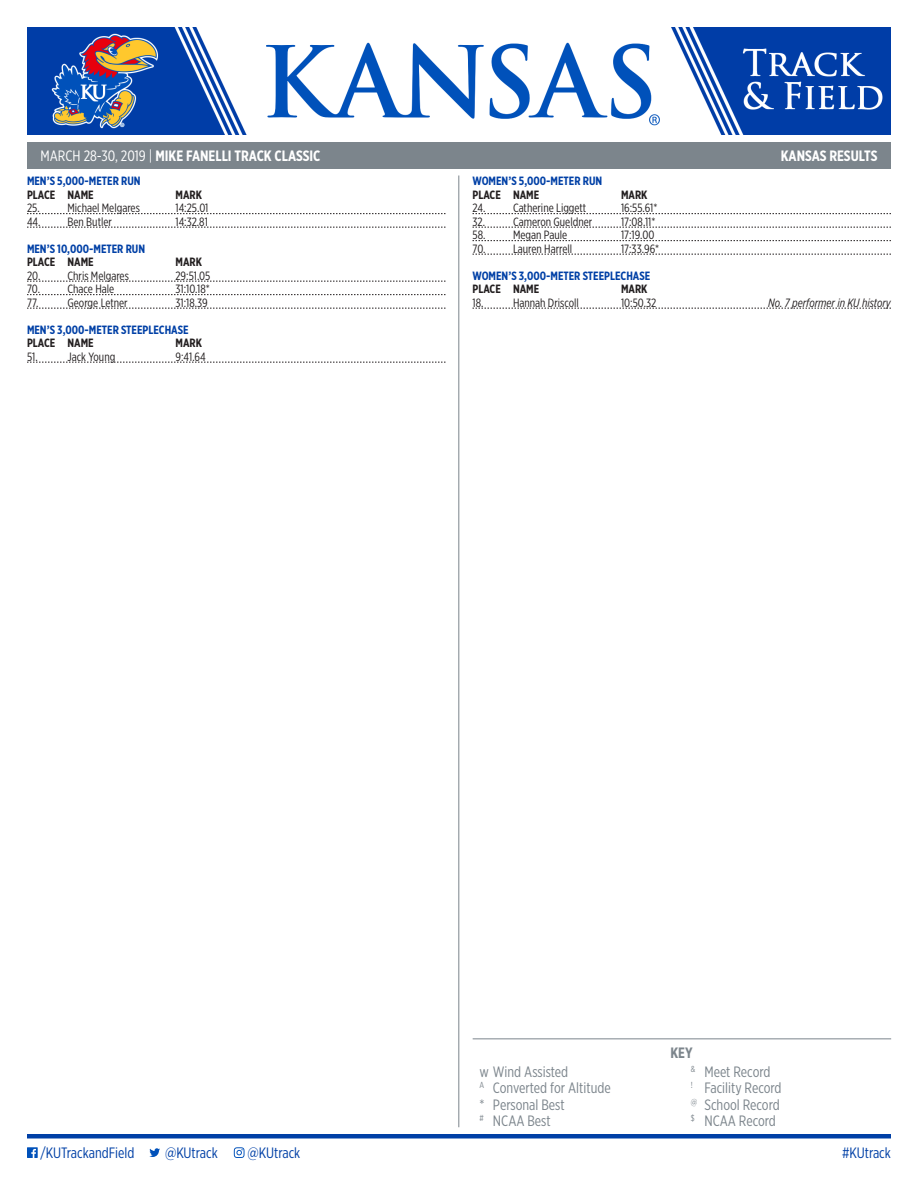
<style>
.page{position:relative;width:918px;height:1188px;background:#fff}
.page>*{position:absolute;margin:0;border:0;box-sizing:border-box;transform-origin:0 0}
.t1{font:15px "Gotham X Narrow";color:#7c858c}
.t2{font:700 15px "Gotham X Narrow";color:#fff}
.t3{font:15px "Gotham X Narrow";color:#0040a6}
.t4{font:700 15px "Gotham X Narrow";color:#7c858c}
.t5{font:12px "Gotham X Narrow";color:#231f20}
.t6{font:700 12px "Gotham X Narrow";color:#0040a6}
.t7{font:700 12px "Gotham X Narrow";color:#231f20}
.t8{font:italic 12px "Gotham X Narrow";color:#231f20}
.s1{font-weight:400}
</style>
<div class="page">
<img style="left:27px;top:27px;width:864px;height:108px">
<hr style="left:27px;top:1134px;width:864px;height:4px;background:#0040a6">
<div style="left:27px;top:1147px;width:11px;height:11px;background:#0051ba"></div>
<svg style="left:31px;top:1149px;width:5px;height:9px"></svg>
<svg style="left:234px;top:1147px;width:11px;height:11px"></svg>
<svg style="left:149px;top:1148px;width:11px;height:9px"></svg>
<svg style="left:27px;top:213px;width:419px;height:1px"></svg>
<svg style="left:27px;top:227px;width:419px;height:1px"></svg>
<svg style="left:27px;top:281px;width:419px;height:1px"></svg>
<svg style="left:27px;top:294px;width:419px;height:1px"></svg>
<svg style="left:27px;top:308px;width:419px;height:1px"></svg>
<svg style="left:27px;top:362px;width:419px;height:1px"></svg>
<hr style="left:459px;top:176px;width:1px;height:951px;background:#7c858c">
<div style="left:27px;top:142px;width:864px;height:27px;background:#7c858c"></div>
<hr style="left:473px;top:1039px;width:418px;height:1px;background:#7c858c">
<svg style="left:472px;top:213px;width:419px;height:1px"></svg>
<svg style="left:472px;top:227px;width:419px;height:1px"></svg>
<svg style="left:472px;top:240px;width:419px;height:1px"></svg>
<svg style="left:472px;top:254px;width:419px;height:1px"></svg>
<svg style="left:472px;top:308px;width:419px;height:1px"></svg>
<p class="t2" style="left:40px;top:147px;width:282px"><span class="s1">MARCH 28-30, 2019 |</span> MIKE FANELLI TRACK CLASSIC</p>
<p class="t2" style="left:781px;top:147px;width:98px">KANSAS RESULTS</p>
<p class="t6" style="left:472px;top:173px;width:131px">WOMEN’S 5,000-METER RUN</p>
<p class="t7" style="left:472px;top:187px;width:68px">PLACE NAME</p>
<p class="t7" style="left:621px;top:187px;width:28px">MARK</p>
<p class="t5" style="left:472px;top:201px;width:115px">24. Catherine Liggett</p>
<p class="t5" style="left:621px;top:201px;width:38px">16:55.61*</p>
<p class="t5" style="left:472px;top:214px;width:121px">32. Cameron Gueldner</p>
<p class="t5" style="left:621px;top:214px;width:36px">17:08.11*</p>
<p class="t5" style="left:472px;top:228px;width:96px">58. Megan Paule</p>
<p class="t5" style="left:621px;top:228px;width:35px">17:19.00</p>
<p class="t5" style="left:472px;top:241px;width:101px">70. Lauren Harrell</p>
<p class="t5" style="left:621px;top:241px;width:40px">17:33.96*</p>
<p class="t6" style="left:472px;top:268px;width:179px">WOMEN’S 3,000-METER STEEPLECHASE</p>
<p class="t7" style="left:472px;top:281px;width:68px">PLACE NAME</p>
<p class="t7" style="left:621px;top:281px;width:28px">MARK</p>
<p class="t5" style="left:472px;top:295px;width:12px">18.</p>
<p class="t5" style="left:513px;top:295px;width:67px">Hannah Driscoll</p>
<p class="t5" style="left:621px;top:295px;width:37px">10:50.32</p>
<p class="t8" style="left:768px;top:295px;width:124px">No. 7 performer in KU history</p>
<p class="t6" style="left:27px;top:173px;width:115px">MEN’S 5,000-METER RUN</p>
<p class="t7" style="left:27px;top:187px;width:68px">PLACE NAME</p>
<p class="t7" style="left:176px;top:187px;width:28px">MARK</p>
<p class="t5" style="left:27px;top:201px;width:114px">25. Michael Melgares</p>
<p class="t5" style="left:176px;top:201px;width:34px">14:25.01</p>
<p class="t5" style="left:27px;top:214px;width:86px">44. Ben Butler</p>
<p class="t5" style="left:176px;top:214px;width:34px">14:32.81</p>
<p class="t6" style="left:27px;top:241px;width:120px">MEN’S 10,000-METER RUN</p>
<p class="t7" style="left:27px;top:254px;width:68px">PLACE NAME</p>
<p class="t7" style="left:176px;top:254px;width:28px">MARK</p>
<p class="t5" style="left:27px;top:268px;width:103px">20. Chris Melgares</p>
<p class="t5" style="left:176px;top:268px;width:37px">29:51.05</p>
<p class="t5" style="left:27px;top:282px;width:89px">70. Chace Hale</p>
<p class="t5" style="left:176px;top:282px;width:36px">31:10.18*</p>
<p class="t5" style="left:27px;top:295px;width:13px">77.</p>
<p class="t5" style="left:68px;top:295px;width:62px">George Letner</p>
<p class="t5" style="left:176px;top:295px;width:34px">31:18.39</p>
<p class="t6" style="left:27px;top:322px;width:163px">MEN’S 3,000-METER STEEPLECHASE</p>
<p class="t7" style="left:27px;top:335px;width:68px">PLACE NAME</p>
<p class="t7" style="left:176px;top:335px;width:28px">MARK</p>
<p class="t5" style="left:27px;top:349px;width:12px">51.</p>
<p class="t5" style="left:68px;top:349px;width:49px">Jack Young</p>
<p class="t5" style="left:176px;top:349px;width:32px">9:41.64</p>
<p class="t1" style="left:479px;top:1063px;width:90px">w Wind Assisted</p>
<p class="t1" style="left:479px;top:1079px;width:133px"><sup>A</sup> Converted for Altitude</p>
<p class="t1" style="left:479px;top:1096px;width:87px">* Personal Best</p>
<p class="t1" style="left:479px;top:1112px;width:73px"><sup>#</sup> NCAA Best</p>
<p class="t4" style="left:670px;top:1043px;width:24px">KEY</p>
<p class="t1" style="left:691px;top:1063px;width:81px"><sup>&amp;</sup> Meet Record</p>
<p class="t1" style="left:691px;top:1079px;width:92px"><sup>!</sup> Facility Record</p>
<p class="t1" style="left:691px;top:1096px;width:90px"><sup>@</sup> School Record</p>
<p class="t1" style="left:691px;top:1112px;width:87px"><sup>$</sup> NCAA Record</p>
<p class="t3" style="left:40px;top:1144px;width:95px">/KUTrackandField</p>
<p class="t3" style="left:165px;top:1144px;width:54px">@KUtrack</p>
<p class="t3" style="left:248px;top:1144px;width:54px">@KUtrack</p>
<p class="t3" style="left:842px;top:1144px;width:50px">#KUtrack</p>
</div>
